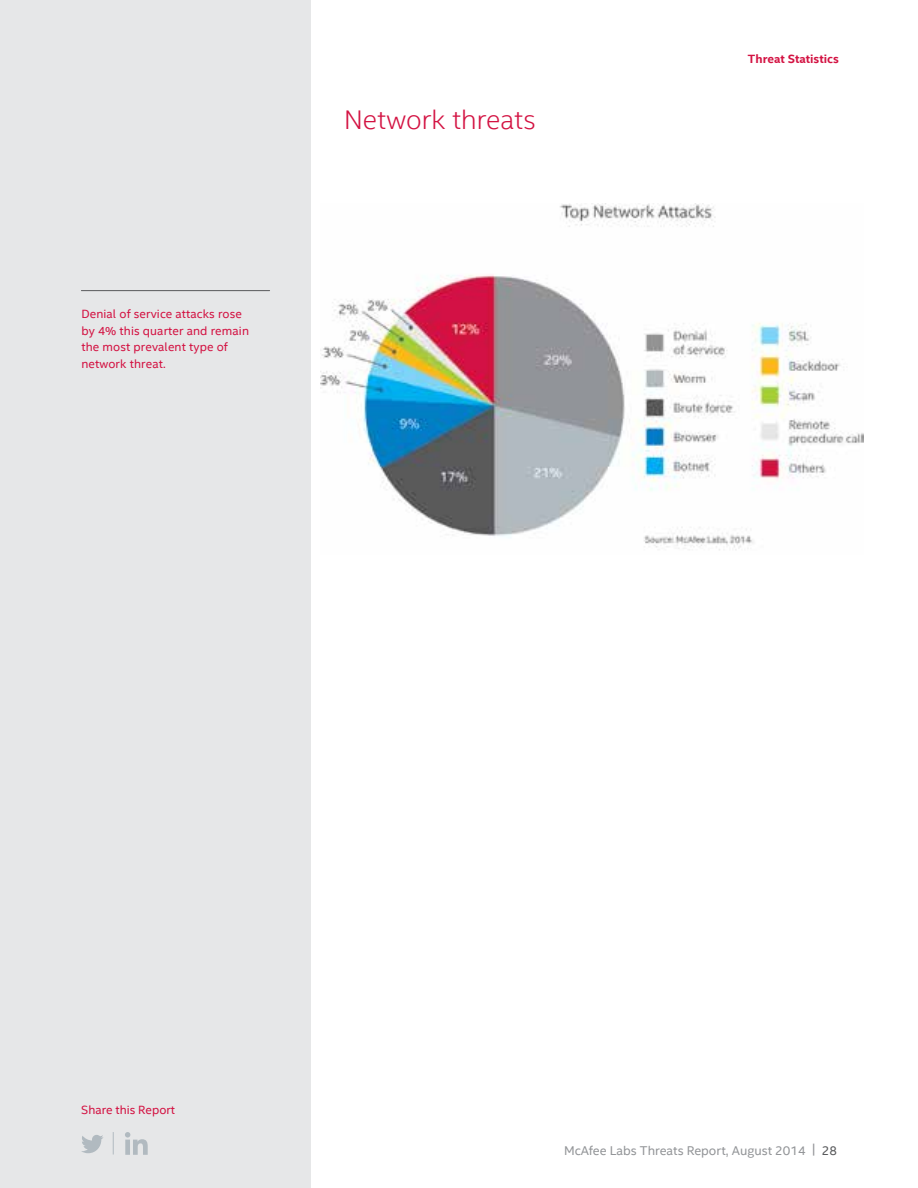
<style>
.page{position:relative;width:918px;height:1188px;background:#fff}
.page>*{position:absolute;margin:0;border:0;box-sizing:border-box;transform-origin:0 0}
.t1{font:300 27px "Intel Clear";color:#d31242}
.t2{font:12.75px "Intel Clear";color:#939598}
.t3{font:12px/16.5px "Intel Clear";letter-spacing:.01em;color:#d31242}
.t4{font:700 12px "Intel Clear";color:#d31242}
.s1{color:#58595b}
</style>
<div class="page">
<div style="left:0;top:0;width:310px;height:1188px;background:#e6e7e8"></div>
<img style="left:320px;top:203px;width:543px;height:347px">
<hr style="left:81px;top:290px;width:189px;height:1px;background:#58595b">
<svg style="left:81px;top:1135px;width:22px;height:18px"></svg>
<svg style="left:113px;top:1132px;width:1px;height:23px"></svg>
<svg style="left:125px;top:1132px;width:23px;height:23px"></svg>
<p class="t3" style="left:81px;top:306px;width:169px">Denial of service attacks rose by 4% this quarter and remain the most prevalent type of network threat.</p>
<h1 class="t1" style="left:344px;top:103px;width:193px">Network threats</h1>
<p class="t4" style="left:748px;top:52px;width:92px">Threat Statistics</p>
<p class="t3" style="left:81px;top:1102px;width:95px">Share this Report</p>
<p class="t2" style="left:564px;top:1143px;width:274px">McAfee Labs Threats Report, August 2014 | <span class="s1">28</span></p>
</div>
